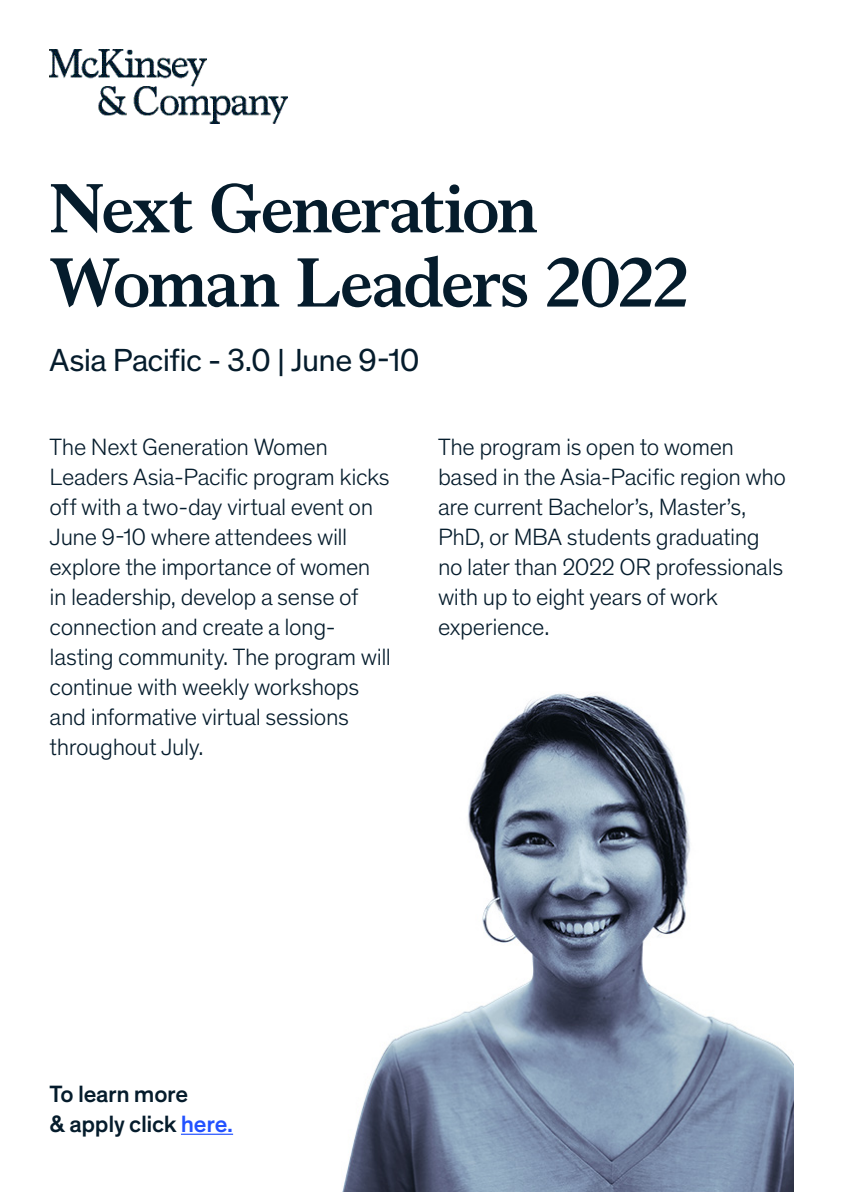
<style>
.page{position:relative;width:842px;height:1192px;background:#fff}
.page>*{position:absolute;margin:0;border:0;box-sizing:border-box;transform-origin:0 0}
.Heading___Level_2{font:700 69.5px/74.2px "Bower";letter-spacing:-.025em;color:#051c2c}
.Body_text___Deep_Blu{font:32.5px "Mc Kinsey Sans";letter-spacing:-.02em;color:#051c2c}
.Body_text___Deep_Blu-2{font:300 24px/30px "Mc Kinsey Sans";letter-spacing:-.015em;color:#051c2c}
.Body_text___Deep_Blu-3{font:500 24px/30px "Mc Kinsey Sans";letter-spacing:-.015em;color:#051c2c}
.s1{color:#2251ff}
</style>
<div class="page">
<img style="left:342px;top:693px;width:451px;height:499px">
<hr style="left:181px;top:1134px;width:52px;height:1px;background:#2251ff">
<img style="left:50px;top:50px;width:238px;height:74px">
<p class="Heading___Level_2" style="left:50px;top:166px;width:641px">Next Generation<br>Woman Leaders 2022</p>
<p class="Body_text___Deep_Blu" style="left:50px;top:337px;width:372px">Asia Pacific - 3.0 | June 9-10</p>
<p class="Body_text___Deep_Blu-2" style="left:50px;top:431px;width:343px">The Next Generation Women<br>Leaders Asia-Pacific program kicks off with a two-day virtual event on<br>June 9-10 where attendees will explore the importance of women in leadership, develop a sense of connection and create a long&shy;lasting community. The program will continue with weekly workshops and informative virtual sessions throughout July.</p>
<p class="Body_text___Deep_Blu-2" style="left:438px;top:431px;width:350px">The program is open to women based in the Asia-Pacific region who are current Bachelor’s, Master’s,<br>PhD, or MBA students graduating no later than 2022 OR professionals with up to eight years of work experience.</p>
<p class="Body_text___Deep_Blu-3" style="left:50px;top:1077px;width:185px">To learn more<br>&amp; apply click <span class="s1">here.</span></p>
</div>
